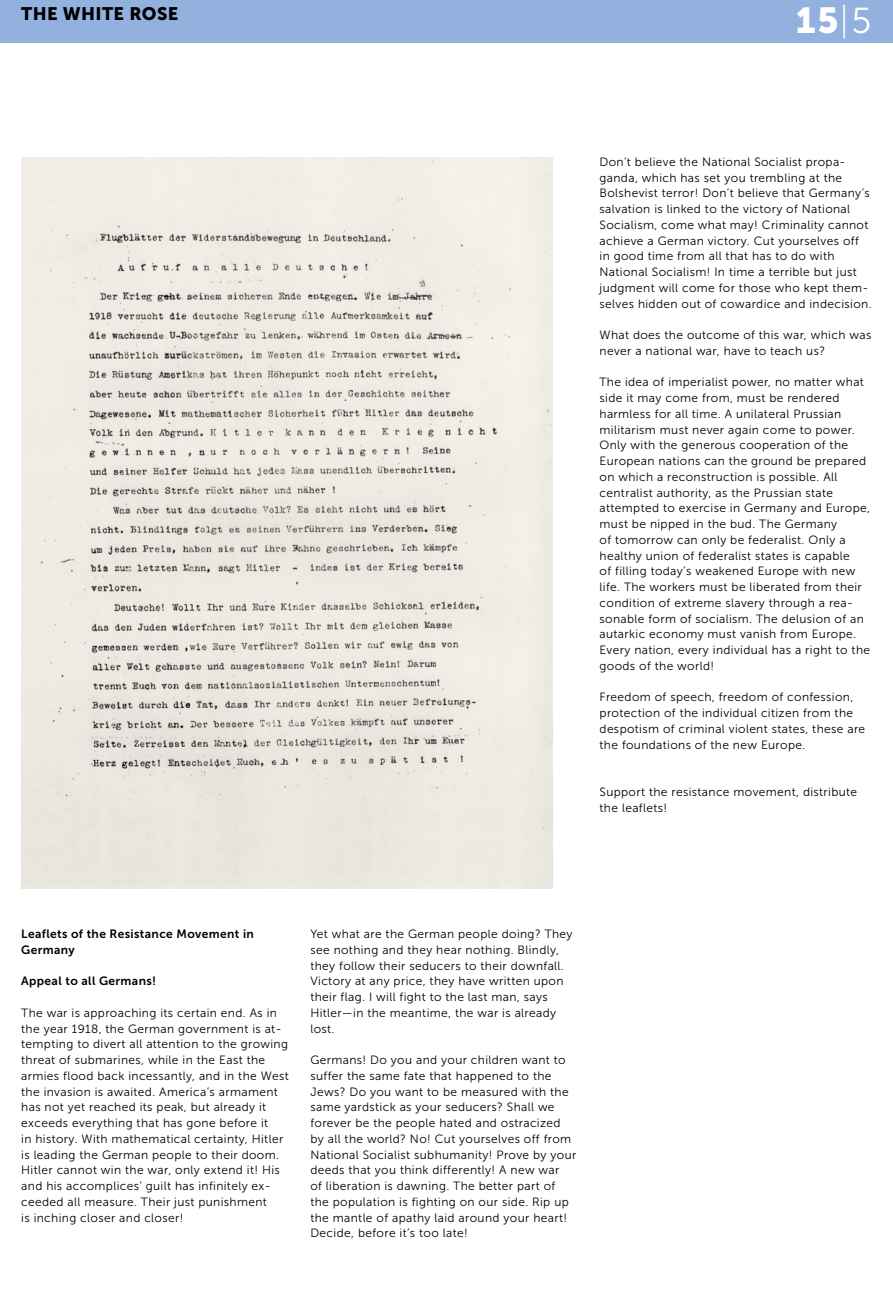
<style>
.page{position:relative;width:893px;height:1306px;background:#fff}
.page>*{position:absolute;margin:0;border:0;box-sizing:border-box;transform-origin:0 0}
.t1{font:36px "Museo Sans 900";color:#fff}
.t2{font:18px "Museo Sans 900";letter-spacing:.02em;color:#000}
.t3{font:12px/15.8px "Museo Sans 300";letter-spacing:.03em;color:#000}
.t4{font:12px/15.8px "Museo Sans 700";letter-spacing:.03em;color:#000}
.s1{font-family:"Museo Sans 100"}
.s2{font-family:"Museo Sans 300"}
</style>
<div class="page">
<div style="left:0;top:0;width:893px;height:43px;background:#93b1de"></div>
<img style="left:21px;top:157px;width:532px;height:731px">
<h2 class="t2" style="left:21px;top:3px;width:159px">THE WHITE ROSE</h2>
<h1 class="t1" style="left:796px;top:0;width:78px">15<span class="s1">|</span><span class="s2">5</span></h1>
<p class="t3" style="left:600px;top:154px;width:274px">Don’t believe the National Socialist propa&shy;ganda, which has set you trembling at the Bolshevist terror! Don’t believe that Germany’s salvation is linked to the victory of National Socialism, come what may! Criminality cannot achieve a German victory. Cut yourselves off in good time from all that has to do with National Socialism! In time a terrible but just judgment will come for those who kept them&shy;selves hidden out of cowardice and indecision.</p>
<p class="t3" style="left:600px;top:327px;width:273px">What does the outcome of this war, which was never a national war, have to teach us?</p>
<p class="t3" style="left:600px;top:374px;width:272px">The idea of imperialist power, no matter what side it may come from, must be rendered harmless for all time. A unilateral Prussian militarism must never again come to power.<br>Only with the generous cooperation of the European nations can the ground be prepared on which a reconstruction is possible. All centralist authority, as the Prussian state attempted to exercise in Germany and Europe, must be nipped in the bud. The Germany<br>of tomorrow can only be federalist. Only a healthy union of federalist states is capable<br>of filling today’s weakened Europe with new life. The workers must be liberated from their condition of extreme slavery through a rea&shy;sonable form of socialism. The delusion of an autarkic economy must vanish from Europe.<br>Every nation, every individual has a right to the goods of the world!</p>
<p class="t3" style="left:600px;top:689px;width:267px">Freedom of speech, freedom of confession, protection of the individual citizen from the despotism of criminal violent states, these are the foundations of the new Europe.</p>
<p class="t3" style="left:600px;top:784px;width:259px">Support the resistance movement, distribute the leaflets!</p>
<p class="t4" style="left:21px;top:926px;width:234px">Leaflets of the Resistance Movement in<br>Germany</p>
<p class="t4" style="left:21px;top:973px;width:136px">Appeal to all Germans!</p>
<p class="t3" style="left:21px;top:1004px;width:269px">The war is approaching its certain end. As in the year 1918, the German government is at&shy;tempting to divert all attention to the growing threat of submarines, while in the East the armies flood back incessantly, and in the West the invasion is awaited. America’s armament has not yet reached its peak, but already it exceeds everything that has gone before it<br>in history. With mathematical certainty, Hitler is leading the German people to their doom.<br>Hitler cannot win the war, only extend it! His and his accomplices’ guilt has infinitely ex&shy;ceeded all measure. Their just punishment<br>is inching closer and closer!</p>
<p class="t3" style="left:310px;top:926px;width:264px">Yet what are the German people doing? They see nothing and they hear nothing. Blindly, they follow their seducers to their downfall.<br>Victory at any price, they have written upon their flag. I will fight to the last man, says Hitler—in the meantime, the war is already lost.</p>
<p class="t3" style="left:310px;top:1052px;width:267px">Germans! Do you and your children want to suffer the same fate that happened to the Jews? Do you want to be measured with the same yardstick as your seducers? Shall we forever be the people hated and ostracized by all the world? No! Cut yourselves off from National Socialist subhumanity! Prove by your deeds that you think differently! A new war<br>of liberation is dawning. The better part of the population is fighting on our side. Rip up the mantle of apathy laid around your heart!<br>Decide, before it’s too late!</p>
</div>
